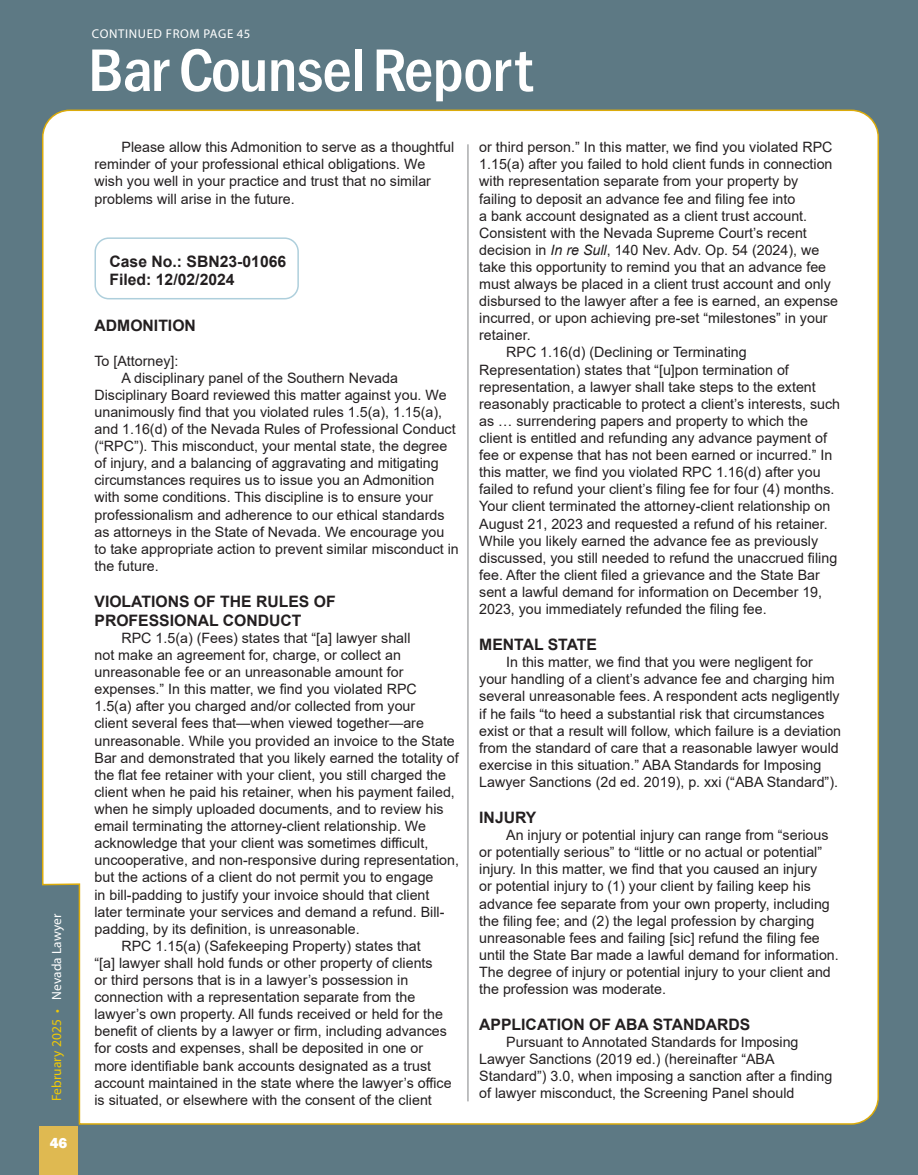
<style>
.page{position:relative;width:918px;height:1175px;background:#fff}
.page>*{position:absolute;margin:0;border:0;box-sizing:border-box;transform-origin:0 0}
.t1{font:500 condensed 62.1px "Franklin Gothic";letter-spacing:-.02em;color:#fff;scale:1.06 1}
.t2{font:700 15.75px/18.9px "Arial";color:#231f20}
.t3{font:800 15px "Franklin Gothic";color:#fff}
.t4{font:14.25px/17.1px "Arial";color:#231f20}
.t5{font:13.5px "Myriad Pro";letter-spacing:.01em;color:#f2ca04}
.t6{font:12.75px "Myriad Pro";letter-spacing:.05em;color:#fff}
.s1{font-size:13.35px}
.s2{font-size:13.35px;color:#fff}
.s3{font-style:italic}
</style>
<div class="page">
<div style="left:0;top:0;width:918px;height:1174px;background:#5d7984"></div>
<div style="left:42px;top:109px;width:837px;height:1016px;background:#fff"></div>
<hr style="left:468px;top:144px;width:1px;height:957px;background:#808285">
<div style="left:39px;top:1126px;width:39px;height:48px;background:#dfb951"></div>
<div style="left:94px;top:237px;width:205px;height:62px;border:2px solid #aecfdc;border-radius:14px"></div>
<p class="t5" style="left:48px;top:1101px;width:189px;rotate:-90deg">February 2025 <span class="s1">•</span> <span class="s2">Nevada Lawyer</span></p>
<p class="t3" style="left:50px;top:1132px;width:19px">46</p>
<p class="t6" style="left:92px;top:26px;width:160px">CONTINUED FROM PAGE 45</p>
<p class="t1" style="left:88px;top:30px;width:421px">Bar Counsel Report</p>
<p class="t4" style="left:94px;top:138px;width:361px;text-indent:27px">Please allow this Admonition to serve as a thoughtful reminder of your professional ethical obligations. We wish you well in your practice and trust that no similar problems will arise in the future.</p>
<p class="t2" style="left:110px;top:252px;width:178px">Case No.: SBN23-01066</p>
<p class="t2" style="left:110px;top:271px;width:127px">Filed: 12/02/2024</p>
<p class="t2" style="left:94px;top:316px;width:103px">ADMONITION</p>
<p class="t4" style="left:94px;top:352px;width:85px">To [Attorney]:</p>
<p class="t4" style="left:94px;top:369px;width:366px;text-indent:27px">A disciplinary panel of the Southern Nevada Disciplinary Board reviewed this matter against you. We unanimously find that you violated rules 1.5(a), 1.15(a), and 1.16(d) of the Nevada Rules of Professional Conduct (“RPC”). This misconduct, your mental state, the degree of injury, and a balancing of aggravating and mitigating circumstances requires us to issue you an Admonition with some conditions. This discipline is to ensure your professionalism and adherence to our ethical standards as attorneys in the State of Nevada. We encourage you to take appropriate action to prevent similar misconduct in the future.</p>
<p class="t2" style="left:94px;top:592px;width:243px">VIOLATIONS OF THE RULES OF<br>PROFESSIONAL CONDUCT</p>
<p class="t4" style="left:94px;top:629px;width:366px;text-indent:27px">RPC 1.5(a) (Fees) states that “[a] lawyer shall<br>not make an agreement for, charge, or collect an unreasonable fee or an unreasonable amount for expenses.” In this matter, we find you violated RPC<br>1.5(a) after you charged and/or collected from your<br>client several fees that—when viewed together—are unreasonable. While you provided an invoice to the State Bar and demonstrated that you likely earned the totality of the flat fee retainer with your client, you still charged the client when he paid his retainer, when his payment failed, when he simply uploaded documents, and to review his email terminating the attorney-client relationship. We acknowledge that your client was sometimes difficult, uncooperative, and non-responsive during representation, but the actions of a client do not permit you to engage<br>in bill-padding to justify your invoice should that client later terminate your services and demand a refund. Bill&shy;padding, by its definition, is unreasonable.</p>
<p class="t4" style="left:94px;top:937px;width:359px;text-indent:27px">RPC 1.15(a) (Safekeeping Property) states that<br>“[a] lawyer shall hold funds or other property of clients<br>or third persons that is in a lawyer’s possession in connection with a representation separate from the lawyer’s own property. All funds received or held for the benefit of clients by a lawyer or firm, including advances for costs and expenses, shall be deposited in one or more identifiable bank accounts designated as a trust account maintained in the state where the lawyer’s office is situated, or elsewhere with the consent of the client</p>
<p class="t4" style="left:479px;top:138px;width:360px">or third person.” In this matter, we find you violated RPC 1.15(a) after you failed to hold client funds in connection with representation separate from your property by failing to deposit an advance fee and filing fee into<br>a bank account designated as a client trust account.<br>Consistent with the Nevada Supreme Court’s recent decision in <span class="s3">In re Sull</span>, 140 Nev. Adv. Op. 54 (2024), we take this opportunity to remind you that an advance fee must always be placed in a client trust account and only disbursed to the lawyer after a fee is earned, an expense incurred, or upon achieving pre-set “milestones” in your retainer.</p>
<p class="t4" style="left:479px;top:344px;width:362px;text-indent:27px">RPC 1.16(d) (Declining or Terminating Representation) states that “[u]pon termination of representation, a lawyer shall take steps to the extent reasonably practicable to protect a client’s interests, such as … surrendering papers and property to which the client is entitled and refunding any advance payment of fee or expense that has not been earned or incurred.” In this matter, we find you violated RPC 1.16(d) after you failed to refund your client’s filing fee for four (4) months.<br>Your client terminated the attorney-client relationship on August 21, 2023 and requested a refund of his retainer.<br>While you likely earned the advance fee as previously discussed, you still needed to refund the unaccrued filing fee. After the client filed a grievance and the State Bar sent a lawful demand for information on December 19, 2023, you immediately refunded the filing fee.</p>
<p class="t2" style="left:479px;top:635px;width:119px">MENTAL STATE</p>
<p class="t4" style="left:479px;top:653px;width:363px;text-indent:27px">In this matter, we find that you were negligent for your handling of a client’s advance fee and charging him several unreasonable fees. A respondent acts negligently if he fails “to heed a substantial risk that circumstances exist or that a result will follow, which failure is a deviation from the standard of care that a reasonable lawyer would exercise in this situation.” ABA Standards for Imposing Lawyer Sanctions (2d ed. 2019), p. xxi (“ABA Standard”).</p>
<p class="t2" style="left:479px;top:808px;width:59px">INJURY</p>
<p class="t4" style="left:479px;top:826px;width:361px;text-indent:27px">An injury or potential injury can range from “serious or potentially serious” to “little or no actual or potential” injury. In this matter, we find that you caused an injury<br>or potential injury to (1) your client by failing keep his advance fee separate from your own property, including the filing fee; and (2) the legal profession by charging unreasonable fees and failing [sic] refund the filing fee until the State Bar made a lawful demand for information.<br>The degree of injury or potential injury to your client and the profession was moderate.</p>
<p class="t2" style="left:479px;top:1015px;width:273px">APPLICATION OF ABA STANDARDS</p>
<p class="t4" style="left:479px;top:1033px;width:355px;text-indent:27px">Pursuant to Annotated Standards for Imposing Lawyer Sanctions (2019 ed.) (hereinafter “ABA Standard”) 3.0, when imposing a sanction after a finding of lawyer misconduct, the Screening Panel should</p>
</div>
